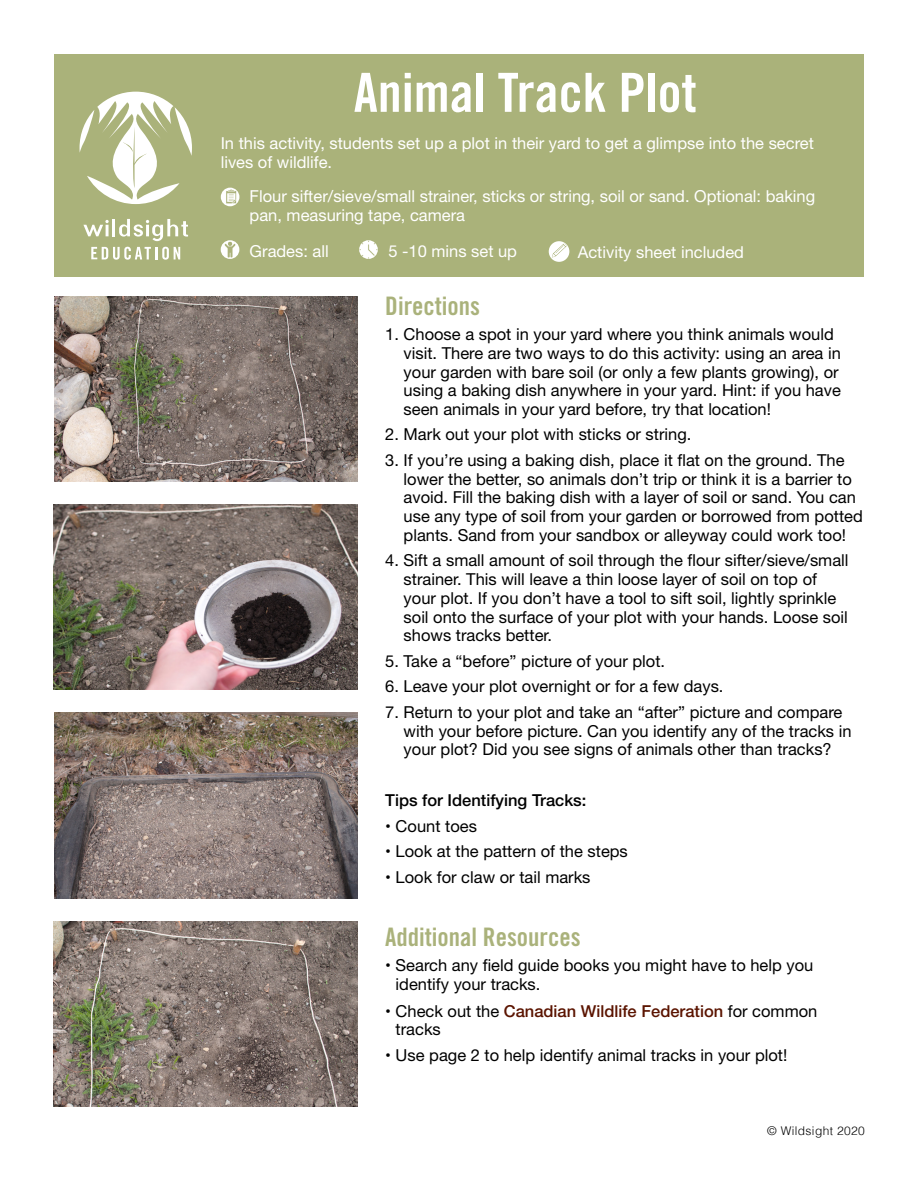
<style>
.page{position:relative;width:918px;height:1188px;background:#fff}
.page>*{position:absolute;margin:0;border:0;box-sizing:border-box;transform-origin:0 0}
.t1{font:54px "Trade Gothic LT Std Bd Cn 20";color:#fff}
.t2{font:25.5px "Trade Gothic LT Std Bd Cn 20";color:#aab27b}
.t3{font:16.5px/18.8px "Helvetica Neue";color:#000}
.t4{font:16.5px/18.8px "Helvetica Neue";color:#fff}
.t5{font:500 16.5px "Helvetica Neue";color:#000}
.t6{font:300 12px "Helvetica";letter-spacing:.03em;color:#000}
.s1{font-weight:500;color:#5b1400}
</style>
<div class="page">
<img style="left:54px;top:296px;width:303px;height:185px">
<img style="left:54px;top:713px;width:303px;height:185px">
<img style="left:53px;top:505px;width:305px;height:184px">
<img style="left:53px;top:921px;width:305px;height:186px">
<div style="left:54px;top:54px;width:810px;height:223px;background:#aab27a"></div>
<img style="left:221px;top:188px;width:18px;height:18px;border-radius:9px">
<svg style="left:91px;top:247px;width:89px;height:12px"></svg>
<svg style="left:80px;top:92px;width:112px;height:112px"></svg>
<svg style="left:83px;top:219px;width:105px;height:22px"></svg>
<img style="left:221px;top:240px;width:18px;height:19px;border-radius:9px">
<img style="left:359px;top:240px;width:19px;height:19px;border-radius:9px">
<div style="left:549px;top:241px;width:20px;height:21px;background:#fff;border-radius:50%"></div>
<img style="left:552px;top:244px;width:15px;height:14px">
<h1 class="t1" style="left:354px;top:60px;width:344px">Animal Track Plot</h1>
<p class="t4" style="left:221px;top:135px;width:595px">In this activity, students set up a plot in their yard to get a glimpse into the secret lives of wildlife.</p>
<p class="t4" style="left:250px;top:188px;width:567px">Flour sifter/sieve/small strainer, sticks or string, soil or sand. Optional: baking pan, measuring tape, camera</p>
<p class="t4" style="left:250px;top:243px;width:81px">Grades: all</p>
<p class="t4" style="left:388px;top:243px;width:130px">5 -10 mins set up</p>
<p class="t4" style="left:578px;top:244px;width:168px">Activity sheet included</p>
<h2 class="t2" style="left:385px;top:290px;width:96px">Directions</h2>
<p class="t3" style="left:404px;top:326px;width:439px;text-indent:-18px">1. Choose a spot in your yard where you think animals would visit. There are two ways to do this activity: using an area in your garden with bare soil (or only a few plants growing), or using a baking dish anywhere in your yard. Hint: if you have seen animals in your yard before, try that location!</p>
<p class="t3" style="left:385px;top:426px;width:308px">2. Mark out your plot with sticks or string.</p>
<p class="t3" style="left:404px;top:452px;width:461px;text-indent:-18px">3. If you’re using a baking dish, place it flat on the ground. The lower the better, so animals don’t trip or think it is a barrier to avoid. Fill the baking dish with a layer of soil or sand. You can use any type of soil from your garden or borrowed from potted plants. Sand from your sandbox or alleyway could work too!</p>
<p class="t3" style="left:404px;top:552px;width:446px;text-indent:-18px">4. Sift a small amount of soil through the flour sifter/sieve/small strainer. This will leave a thin loose layer of soil on top of your plot. If you don’t have a tool to sift soil, lightly sprinkle soil onto the surface of your plot with your hands. Loose soil shows tracks better.</p>
<p class="t3" style="left:385px;top:653px;width:281px">5. Take a “before” picture of your plot.</p>
<p class="t3" style="left:385px;top:678px;width:340px">6. Leave your plot overnight or for a few days.</p>
<p class="t3" style="left:404px;top:704px;width:450px;text-indent:-18px">7. Return to your plot and take an “after” picture and compare with your before picture. Can you identify any of the tracks in your plot? Did you see signs of animals other than tracks?</p>
<p class="t5" style="left:385px;top:787px;width:203px">Tips for Identifying Tracks:</p>
<p class="t3" style="left:385px;top:818px;width:93px">• Count toes</p>
<p class="t3" style="left:385px;top:843px;width:244px">• Look at the pattern of the steps</p>
<p class="t3" style="left:385px;top:869px;width:207px">• Look for claw or tail marks</p>
<h2 class="t2" style="left:385px;top:921px;width:197px">Additional Resources</h2>
<p class="t3" style="left:396px;top:957px;width:419px;text-indent:-10px">• Search any field guide books you might have to help you identify your tracks.</p>
<p class="t3" style="left:396px;top:1002px;width:423px;text-indent:-10px">• Check out the <span class="s1">Canadian Wildlife Federation</span> for common tracks</p>
<p class="t3" style="left:385px;top:1047px;width:404px">• Use page 2 to help identify animal tracks in your plot!</p>
<p class="t6" style="left:767px;top:1121px;width:99px">© Wildsight 2020</p>
</div>
